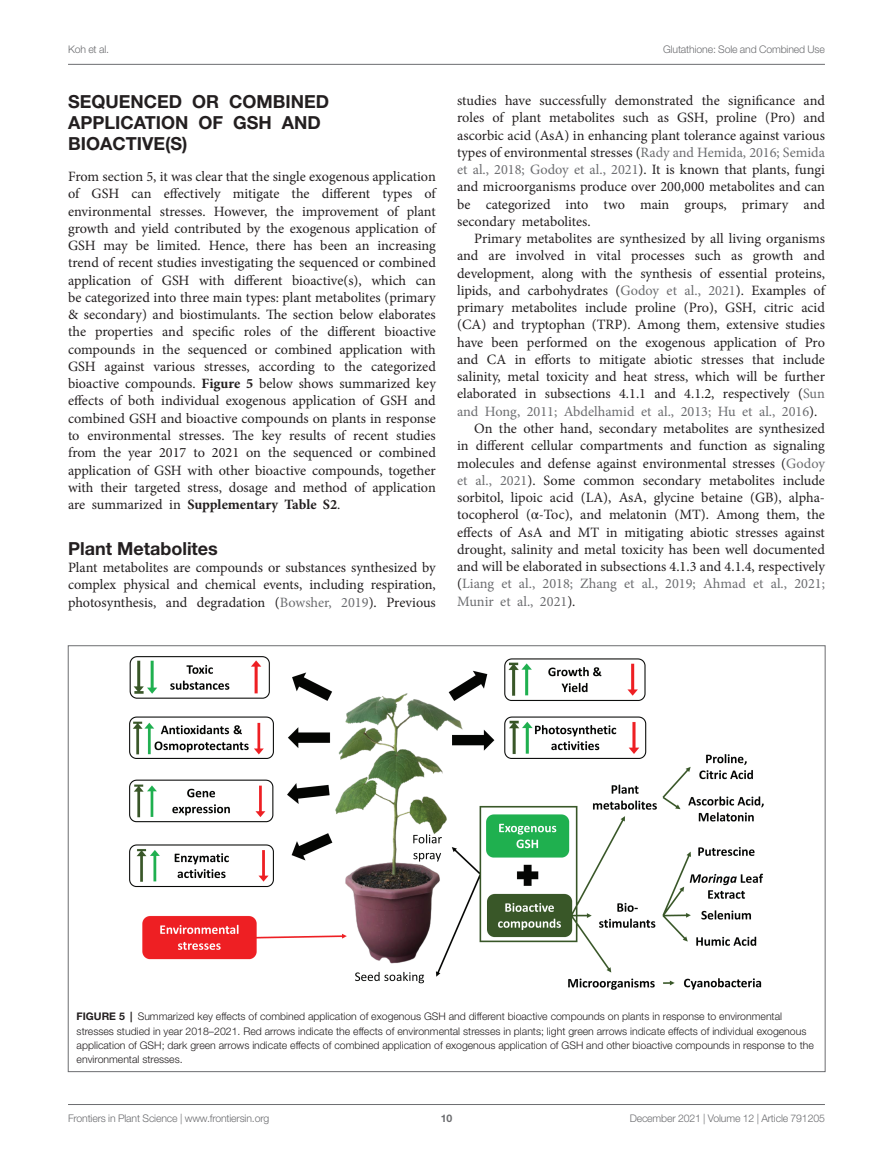
<style>
.page{position:relative;width:893px;height:1170px;background:#fff}
.page>*{position:absolute;margin:0;border:0;box-sizing:border-box;transform-origin:0 0}
.HEAD_1{font:700 18px/21px "Helvetica Neue LT Std";color:#231f20}
.HEAD_2{font:700 18px "Helvetica Neue LT Std";color:#231f20}
.TEXT_FLUSH{font:14.25px/17.2px "Minion Pro";color:#231f20;text-align:justify}
.TEXT{font:14.25px/17.2px "Minion Pro";color:#231f20;text-align:justify}
.FIG_LEG{font:300 10.5px/14.2px "Helvetica Neue LT Std";color:#231f20}
.t1{font:300 10.5px "Helvetica Neue LT Std";letter-spacing:-.015em;color:#6c6d70}
.t2{font:700 10.5px "Helvetica Neue LT Std";color:#6c6d70}
.s1{font-weight:700}
.s2{color:#6c6d70}
.s3{font-family:"STIX General"}
</style>
<div class="page">
<hr style="left:68px;top:64px;width:757px;height:1px;background:#6c6d70">
<hr style="left:68px;top:1104px;width:757px;height:1px;background:#6c6d70">
<img style="left:129px;top:656px;width:635px;height:334px">
<p class="t1" style="left:68px;top:42px;width:43px">Koh et al.</p>
<p class="t1" style="left:663px;top:42px;width:163px">Glutathione: Sole and Combined Use</p>
<p class="HEAD_1" style="left:68px;top:90px;width:263px">SEQUENCED OR COMBINED<br>APPLICATION OF GSH AND<br>BIOACTIVE(S)</p>
<p class="TEXT_FLUSH" style="left:68px;top:168px;width:369px">From section 5, it was clear that the single exogenous application of GSH can effectively mitigate the different types of environmental stresses. However, the improvement of plant growth and yield contributed by the exogenous application of GSH may be limited. Hence, there has been an increasing trend of recent studies investigating the sequenced or combined application of GSH with different bioactive(s), which can be categorized into three main types: plant metabolites (primary &amp; secondary) and biostimulants. The section below elaborates the properties and specific roles of the different bioactive compounds in the sequenced or combined application with GSH against various stresses, according to the categorized bioactive compounds. <span class="s1">Figure 5</span> below shows summarized key effects of both individual exogenous application of GSH and combined GSH and bioactive compounds on plants in response to environmental stresses. The key results of recent studies from the year 2017 to 2021 on the sequenced or combined application of GSH with other bioactive compounds, together with their targeted stress, dosage and method of application are summarized in <span class="s1">Supplementary Table S2</span>.</p>
<p class="HEAD_2" style="left:68px;top:537px;width:151px">Plant Metabolites</p>
<p class="TEXT_FLUSH" style="left:68px;top:559px;width:369px">Plant metabolites are compounds or substances synthesized by complex physical and chemical events, including respiration, photosynthesis, and degradation (<span class="s2">Bowsher, 2019</span>). Previous</p>
<p class="TEXT_FLUSH" style="left:457px;top:92px;width:369px">studies have successfully demonstrated the significance and roles of plant metabolites such as GSH, proline (Pro) and ascorbic acid (AsA) in enhancing plant tolerance against various types of environmental stresses (<span class="s2">Rady and Hemida, 2016; Semida et al., 2018; Godoy et al., 2021</span>). It is known that plants, fungi and microorganisms produce over 200,000 metabolites and can be categorized into two main groups, primary and secondary metabolites.</p>
<p class="TEXT" style="left:457px;top:230px;width:369px;text-indent:17px">Primary metabolites are synthesized by all living organisms and are involved in vital processes such as growth and development, along with the synthesis of essential proteins, lipids, and carbohydrates (<span class="s2">Godoy et al., 2021</span>). Examples of primary metabolites include proline (Pro), GSH, citric acid (CA) and tryptophan (TRP). Among them, extensive studies have been performed on the exogenous application of Pro and CA in efforts to mitigate abiotic stresses that include salinity, metal toxicity and heat stress, which will be further elaborated in subsections 4.1.1 and 4.1.2, respectively (<span class="s2">Sun and Hong, 2011; Abdelhamid et al., 2013; Hu et al., 2016</span>).</p>
<p class="TEXT" style="left:457px;top:420px;width:369px;text-indent:17px">On the other hand, secondary metabolites are synthesized in different cellular compartments and function as signaling molecules and defense against environmental stresses (<span class="s2">Godoy et al., 2021</span>). Some common secondary metabolites include sorbitol, lipoic acid (LA), AsA, glycine betaine (GB), alpha&shy;tocopherol (<span class="s3">α</span>-Toc), and melatonin (MT). Among them, the effects of AsA and MT in mitigating abiotic stresses against drought, salinity and metal toxicity has been well documented and will be elaborated in subsections 4.1.3 and 4.1.4, respectively (<span class="s2">Liang et al., 2018; Zhang et al., 2019; Ahmad et al., 2021; Munir et al., 2021</span>).</p>
<p class="FIG_LEG" style="left:77px;top:1009px;width:739px"><span class="s1">FIGURE 5 |</span> Summarized key effects of combined application of exogenous GSH and different bioactive compounds on plants in response to environmental stresses studied in year 2018–2021. Red arrows indicate the effects of environmental stresses in plants; light green arrows indicate effects of individual exogenous application of GSH; dark green arrows indicate effects of combined application of exogenous application of GSH and other bioactive compounds in response to the environmental stresses.</p>
<p class="t1" style="left:68px;top:1111px;width:203px">Frontiers in Plant Science | www.frontiersin.org</p>
<p class="t2" style="left:441px;top:1111px;width:13px">10</p>
<p class="t1" style="left:630px;top:1111px;width:197px">December 2021 | Volume 12 | Article 791205</p>
</div>
